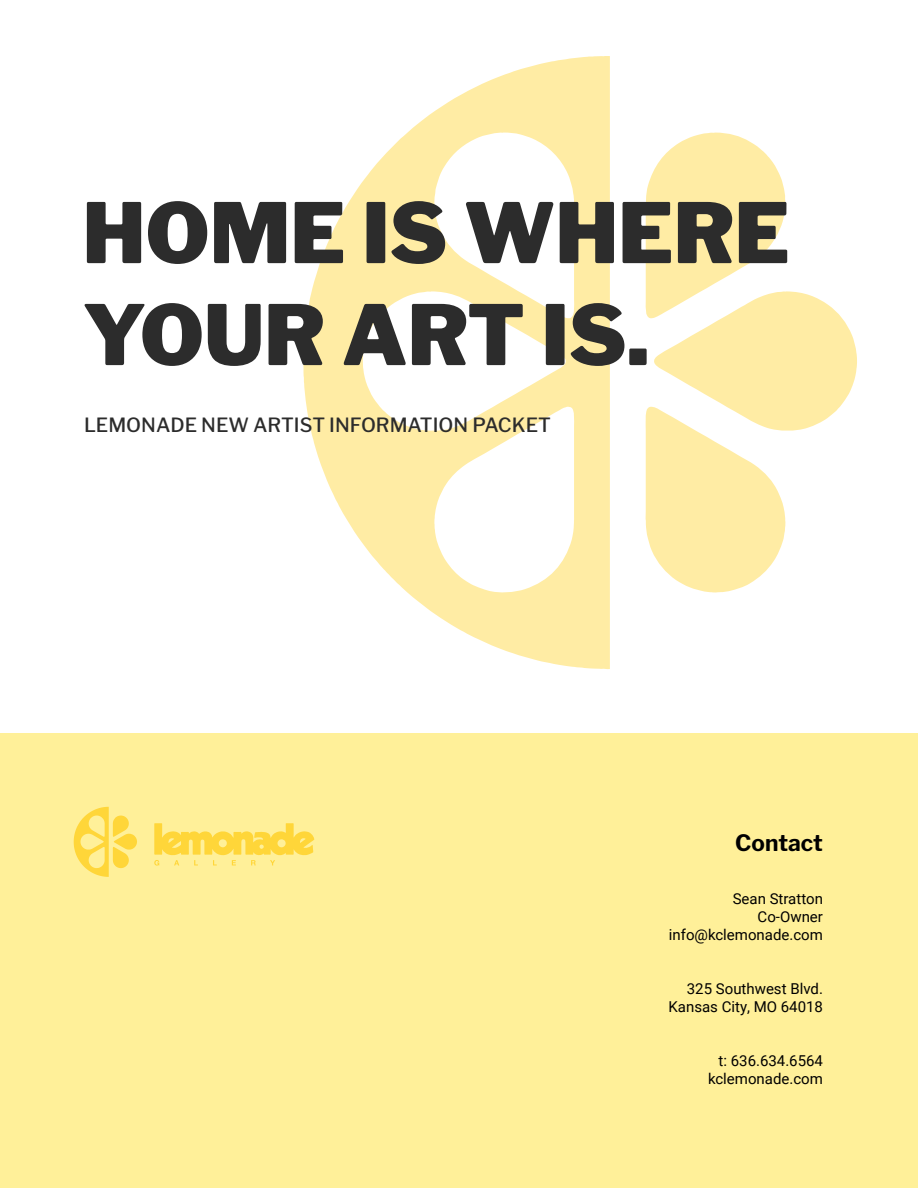
<style>
.page{position:relative;width:918px;height:1188px;background:#fff}
.page>*{position:absolute;margin:0;border:0;box-sizing:border-box;transform-origin:0 0}
.t1{font:900 82.5px/102px "Libre Franklin";color:#2c2c2c}
.t2{font:700 22.5px "Libre Franklin";color:#000}
.t3{font:500 19.5px "Libre Franklin";color:#2c2c2c}
.t4{font:15px/18px "Roboto";color:#000;text-align:right}
</style>
<div class="page">
<svg style="left:303px;top:56px;width:307px;height:613px"></svg>
<svg style="left:645px;top:133px;width:212px;height:460px"></svg>
<div style="left:0;top:734px;width:918px;height:454px;background:#fff099"></div>
<svg style="left:154px;top:823px;width:160px;height:43px"></svg>
<svg style="left:74px;top:807px;width:63px;height:70px"></svg>
<h1 class="t1" style="left:83px;top:182px;width:709px">HOME IS WHERE<br>YOUR ART IS.</h1>
<h3 class="t3" style="left:84px;top:414px;width:468px">LEMONADE NEW ARTIST INFORMATION PACKET</h3>
<h2 class="t2" style="left:735px;top:830px;width:89px">Contact</h2>
<p class="t4" style="left:669px;top:889px;width:156px">Sean Stratton<br>Co-Owner info@kclemonade.com</p>
<p class="t4" style="left:668px;top:979px;width:156px">325 Southwest Blvd.<br>Kansas City, MO 64018</p>
<p class="t4" style="left:708px;top:1051px;width:117px">t: 636.634.6564 kclemonade.com</p>
</div>
